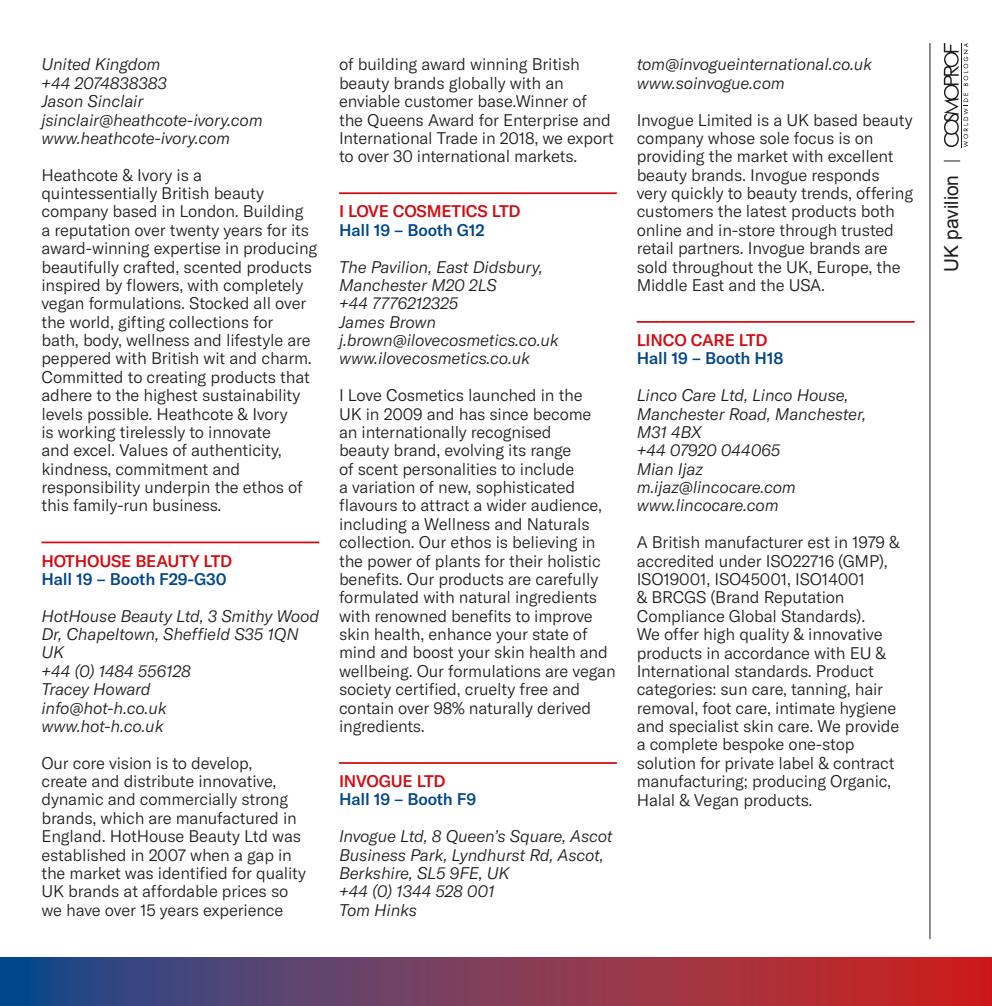
<style>
.page{position:relative;width:992px;height:1006px;background:#fff}
.page>*{position:absolute;margin:0;border:0;box-sizing:border-box;transform-origin:0 0}
.t1{font:19.25px "Arial";color:#1d1d1b}
.t2{font:300 16.62px/18.4px "GT America";letter-spacing:-.01em;color:#1d1d1b}
.t3{font:italic 300 16.62px/18.4px "GT America";letter-spacing:-.01em;color:#1d1d1b}
.t4{font:500 16.62px "GT America";letter-spacing:-.01em;color:#00468a}
.t5{font:500 16.62px "GT America";letter-spacing:-.01em;color:#d20b11}
</style>
<div class="page">
<hr style="left:930px;top:43px;width:1px;height:896px;background:#1d1d1b">
<svg style="left:944px;top:43px;width:25px;height:104px"></svg>
<svg style="left:944px;top:161px;width:16px;height:1px"></svg>
<hr style="left:0;top:957px;width:2px;height:49px;background:#00468a">
<svg style="left:2px;top:957px;width:990px;height:49px;background:#7b3956"></svg>
<hr style="left:41px;top:541px;width:278px;height:2px;background:#d20b11">
<hr style="left:339px;top:192px;width:278px;height:2px;background:#d20b11">
<hr style="left:339px;top:762px;width:278px;height:2px;background:#d20b11">
<hr style="left:637px;top:321px;width:277px;height:2px;background:#d20b11">
<p class="t3" style="left:41px;top:55px;width:121px">United Kingdom</p>
<p class="t3" style="left:41px;top:74px;width:127px">+44 2074838383</p>
<p class="t3" style="left:41px;top:92px;width:103px">Jason Sinclair</p>
<p class="t3" style="left:41px;top:110px;width:223px">jsinclair@heathcote-ivory.com</p>
<p class="t3" style="left:41px;top:129px;width:190px">www.heathcote-ivory.com</p>
<p class="t2" style="left:41px;top:166px;width:277px">Heathcote &amp; Ivory is a quintessentially British beauty company based in London. Building<br>a reputation over twenty years for its award-winning expertise in producing beautifully crafted, scented products inspired by flowers, with completely vegan formulations. Stocked all over the world, gifting collections for<br>bath, body, wellness and lifestyle are peppered with British wit and charm.<br>Committed to creating products that adhere to the highest sustainability levels possible. Heathcote &amp; Ivory<br>is working tirelessly to innovate<br>and excel. Values of authenticity, kindness, commitment and responsibility underpin the ethos of this family-run business.</p>
<p class="t5" style="left:41px;top:550px;width:192px">HOTHOUSE BEAUTY LTD</p>
<p class="t4" style="left:41px;top:569px;width:187px">Hall 19 – Booth F29-G30</p>
<p class="t3" style="left:41px;top:607px;width:279px">HotHouse Beauty Ltd, 3 Smithy Wood<br>Dr, Chapeltown, Sheffield S35 1QN<br>UK</p>
<p class="t3" style="left:41px;top:662px;width:151px">+44 (0) 1484 556128</p>
<p class="t3" style="left:41px;top:680px;width:111px">Tracey Howard</p>
<p class="t3" style="left:41px;top:698px;width:127px">info@hot-h.co.uk</p>
<p class="t3" style="left:41px;top:717px;width:124px">www.hot-h.co.uk</p>
<p class="t2" style="left:41px;top:754px;width:266px">Our core vision is to develop,<br>create and distribute innovative, dynamic and commercially strong brands, which are manufactured in England. HotHouse Beauty Ltd was established in 2007 when a gap in the market was identified for quality UK brands at affordable prices so we have over 15 years experience</p>
<p class="t2" style="left:339px;top:55px;width:276px">of building award winning British beauty brands globally with an enviable customer base.Winner of the Queens Award for Enterprise and International Trade in 2018, we export to over 30 international markets.</p>
<p class="t5" style="left:339px;top:201px;width:183px">I LOVE COSMETICS LTD</p>
<p class="t4" style="left:339px;top:220px;width:147px">Hall 19 – Booth G12</p>
<p class="t3" style="left:339px;top:257px;width:205px">The Pavilion, East Didsbury,<br>Manchester M20 2LS</p>
<p class="t3" style="left:339px;top:294px;width:121px">+44 7776212325</p>
<p class="t3" style="left:339px;top:313px;width:99px">James Brown</p>
<p class="t3" style="left:339px;top:331px;width:221px">j.brown@ilovecosmetics.co.uk</p>
<p class="t3" style="left:339px;top:349px;width:193px">www.ilovecosmetics.co.uk</p>
<p class="t2" style="left:339px;top:386px;width:278px">I Love Cosmetics launched in the<br>UK in 2009 and has since become<br>an internationally recognised<br>beauty brand, evolving its range<br>of scent personalities to include<br>a variation of new, sophisticated flavours to attract a wider audience, including a Wellness and Naturals collection. Our ethos is believing in the power of plants for their holistic benefits. Our products are carefully formulated with natural ingredients with renowned benefits to improve skin health, enhance your state of mind and boost your skin health and wellbeing. Our formulations are vegan society certified, cruelty free and contain over 98% naturally derived ingredients.</p>
<p class="t5" style="left:339px;top:771px;width:108px">INVOGUE LTD</p>
<p class="t4" style="left:339px;top:789px;width:139px">Hall 19 – Booth F9</p>
<p class="t3" style="left:339px;top:827px;width:275px">Invogue Ltd, 8 Queen’s Square, Ascot<br>Business Park, Lyndhurst Rd, Ascot,<br>Berkshire, SL5 9FE, UK</p>
<p class="t3" style="left:339px;top:882px;width:157px">+44 (0) 1344 528 001</p>
<p class="t3" style="left:339px;top:900px;width:79px">Tom Hinks</p>
<p class="t3" style="left:637px;top:55px;width:237px">tom@invogueinternational.co.uk</p>
<p class="t3" style="left:637px;top:74px;width:150px">www.soinvogue.com</p>
<p class="t2" style="left:637px;top:110px;width:278px">Invogue Limited is a UK based beauty company whose sole focus is on providing the market with excellent beauty brands. Invogue responds very quickly to beauty trends, offering customers the latest products both online and in-store through trusted retail partners. Invogue brands are sold throughout the UK, Europe, the Middle East and the USA.</p>
<p class="t5" style="left:637px;top:330px;width:132px">LINCO CARE LTD</p>
<p class="t4" style="left:637px;top:348px;width:148px">Hall 19 – Booth H18</p>
<p class="t3" style="left:637px;top:386px;width:231px">Linco Care Ltd, Linco House,<br>Manchester Road, Manchester,<br>M31 4BX</p>
<p class="t3" style="left:637px;top:441px;width:145px">+44 07920 044065</p>
<p class="t3" style="left:637px;top:460px;width:68px">Mian Ijaz</p>
<p class="t3" style="left:637px;top:478px;width:161px">m.ijaz@lincocare.com</p>
<p class="t3" style="left:637px;top:496px;width:144px">www.lincocare.com</p>
<p class="t2" style="left:637px;top:533px;width:265px">A British manufacturer est in 1979 &amp; accredited under ISO22716 (GMP), ISO19001, ISO45001, ISO14001<br>&amp; BRCGS (Brand Reputation Compliance Global Standards).<br>We offer high quality &amp; innovative products in accordance with EU &amp; International standards. Product categories: sun care, tanning, hair removal, foot care, intimate hygiene and specialist skin care. We provide a complete bespoke one-stop solution for private label &amp; contract manufacturing; producing Organic, Halal &amp; Vegan products.</p>
<p class="t1" style="left:939px;top:272px;width:99px;rotate:-90deg">UK pavilion</p>
</div>
